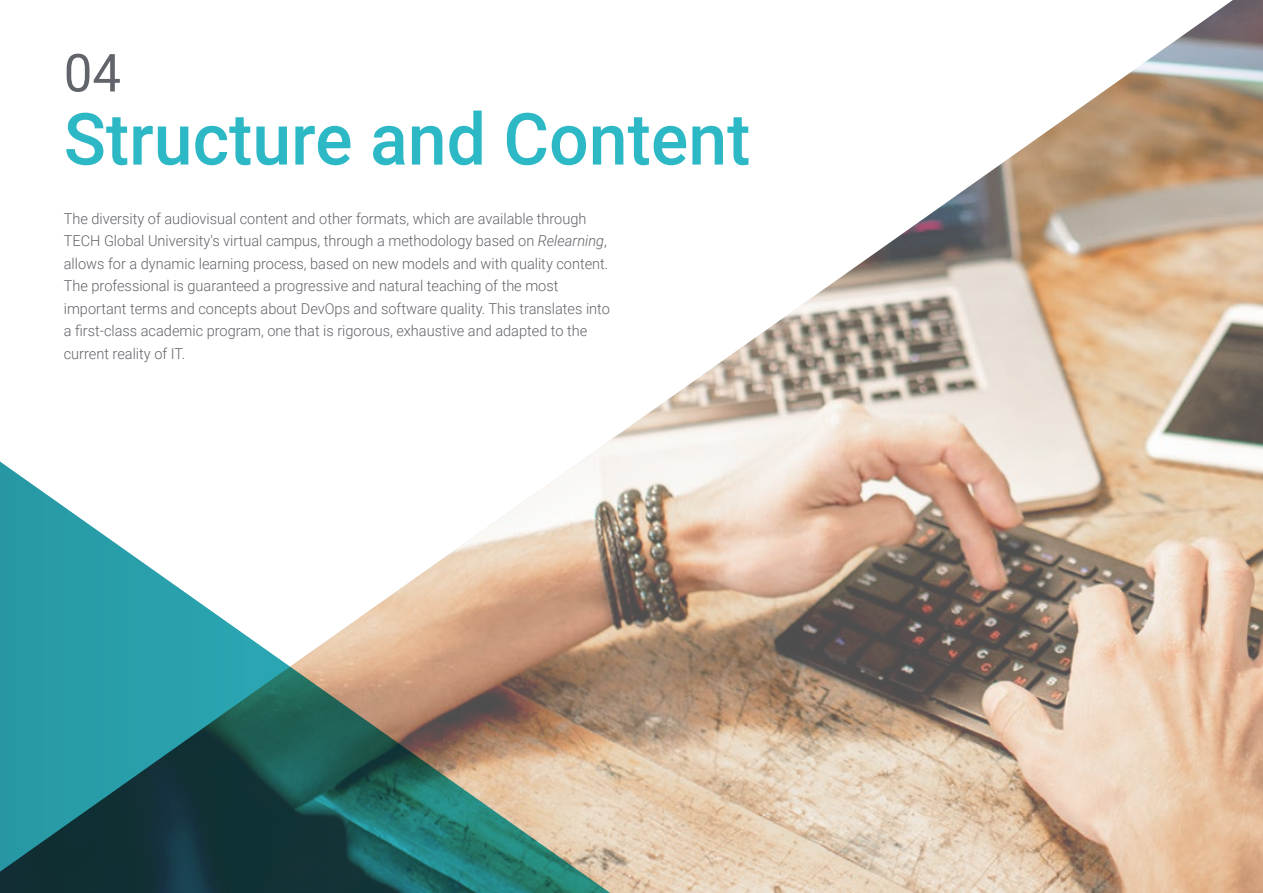
<style>
.page{position:relative;width:1263px;height:893px;background:#fff}
.page>*{position:absolute;margin:0;border:0;box-sizing:border-box;transform-origin:0 0}
.t1{font:500 72px "Roboto";color:#2db8c5}
.t2{font:52.5px "Roboto";color:#61646a}
.t3{font:300 15px/22.5px "Roboto";color:#61646a}
.s1{font-style:italic}
</style>
<div class="page">
<img style="left:603px;top:0;width:660px;height:893px">
<svg style="left:0;top:446px;width:640px;height:447px"></svg>
<h2 class="t2" style="left:64px;top:36px;width:59px">04</h2>
<h1 class="t1" style="left:64px;top:89px;width:688px">Structure and Content</h1>
<p class="t3" style="left:64px;top:207px;width:548px">The diversity of audiovisual content and other formats, which are available through TECH Global University's virtual campus, through a methodology based on <span class="s1">Relearning</span>, allows for a dynamic learning process, based on new models and with quality content.<br>The professional is guaranteed a progressive and natural teaching of the most important terms and concepts about DevOps and software quality. This translates into a first-class academic program, one that is rigorous, exhaustive and adapted to the current reality of IT.</p>
</div>
